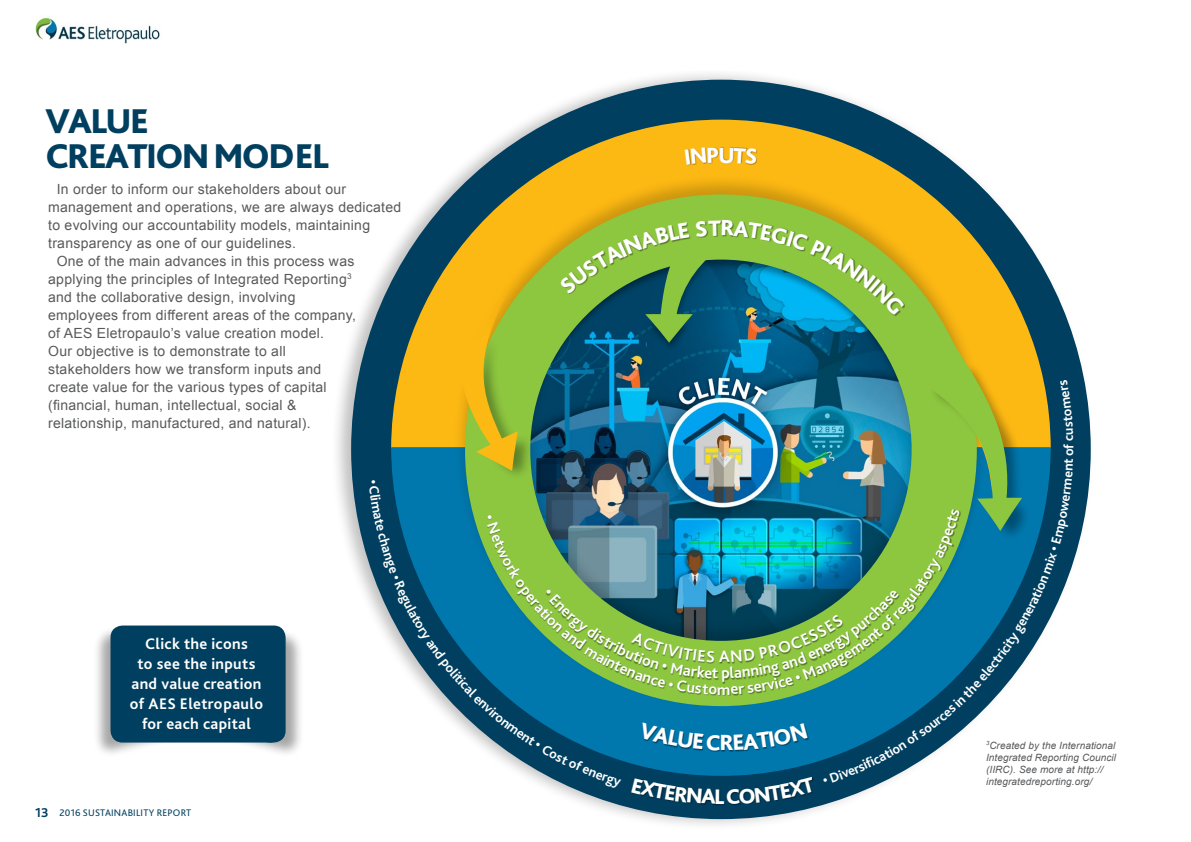
<style>
.page{position:relative;width:1191px;height:842px;background:#fff}
.page>*{position:absolute;margin:0;border:0;box-sizing:border-box;transform-origin:0 0}
.t1{font:800 36px/35px "Bliss Pro";letter-spacing:-.045em;color:#003f5f}
.t2{font:800 23px "Bliss Pro";color:#fff}
.t3{font:800 22px "Bliss Pro";color:#fff}
.t4{font:700 16px/20px "Bliss Pro";letter-spacing:.02em;color:#fff;text-align:center}
.t5{font:14px "Arial";letter-spacing:.02em;color:#58595b}
.t6{font:700 14px "Bliss Pro";color:#fff}
.t7{font:italic 10px/12px "Arial";letter-spacing:.01em;color:#58595b}
.t8{font:10px "Bliss 2";letter-spacing:.02em;color:#003f5f}
.s1{font-weight:700;font-size:13.5px}
</style>
<div class="page">
<div style="left:330px;top:67px;width:765px;height:765px;background:#000;opacity:.25"></div>
<div style="left:351px;top:80px;width:739px;height:739px;background:#003f5f;border-radius:50%"></div>
<svg style="left:391px;top:120px;width:659px;height:83px"></svg>
<div style="left:135px;top:629px;width:169px;height:128px;background:#000;opacity:.35"></div>
<div style="left:93px;top:626px;width:173px;height:132px;background:#000;opacity:.35"></div>
<svg style="left:118px;top:741px;width:161px;height:4px"></svg>
<div style="left:110px;top:625px;width:176px;height:117px;background:#003f5f;border-radius:12px"></div>
<div style="left:452px;top:173px;width:537px;height:537px;background:#000;opacity:.2"></div>
<div style="left:685px;top:147px;width:72px;height:19px;background:#fdb913"></div>
<div style="left:631px;top:777px;width:182px;height:29px;background:#000;opacity:.4"></div>
<img style="left:35px;top:17px;width:125px;height:27px">
<div style="left:171px;top:25px;width:621px;height:46px;background:#fff;border-radius:12px"></div>
<svg style="left:685px;top:147px;width:72px;height:18px"></svg>
<svg style="left:369px;top:203px;width:704px;height:601px"></svg>
<h1 class="t1" style="left:45px;top:102px;width:285px">VALUE<br>CREATION MODEL</h1>
<p class="t5" style="left:57px;top:180px;width:291px">In order to inform our stakeholders about our</p>
<p class="t5" style="left:48px;top:198px;width:354px">management and operations, we are always dedicated</p>
<p class="t5" style="left:48px;top:216px;width:323px">to evolving our accountability models, maintaining</p>
<p class="t5" style="left:48px;top:234px;width:249px">transparency as one of our guidelines.</p>
<p class="t5" style="left:57px;top:252px;width:299px">One of the main advances in this process was</p>
<p class="t5" style="left:48px;top:270px;width:305px">applying the principles of Integrated Reporting<sup>3</sup></p>
<p class="t5" style="left:48px;top:288px;width:249px">and the collaborative design, involving</p>
<p class="t5" style="left:48px;top:306px;width:309px">employees from different areas of the company,</p>
<p class="t5" style="left:48px;top:324px;width:277px">of AES Eletropaulo’s value creation model.</p>
<p class="t5" style="left:48px;top:342px;width:239px">Our objective is to demonstrate to all</p>
<p class="t5" style="left:48px;top:360px;width:275px">stakeholders how we transform inputs and</p>
<p class="t5" style="left:48px;top:378px;width:280px">create value for the various types of capital</p>
<p class="t5" style="left:48px;top:396px;width:250px">(financial, human, intellectual, social &amp;</p>
<p class="t5" style="left:48px;top:414px;width:264px">relationship, manufactured, and natural).</p>
<p class="t4" style="left:130px;top:633px;width:135px">Click the icons<br>to see the inputs and value creation of AES Eletropaulo for each capital</p>
<p class="t8" style="left:35px;top:807px;width:158px"><span class="s1">13</span> 2016 SUSTAINABILITY REPORT</p>
<p class="t4" style="left:717px;top:679px;width:15px">m</p>
<h2 class="t2" style="left:719px;top:728px;width:16px">R</h2>
<h3 class="t3" style="left:714px;top:783px;width:12px">L</h3>
<p class="t6" style="left:1060px;top:448px;width:7px;rotate:-90deg">f</p>
<p class="t7" style="left:986px;top:739px;width:131px"><sup>3</sup>Created by the International<br>Integrated Reporting Council (IIRC). See more at http:// integratedreporting.org/</p>
</div>
